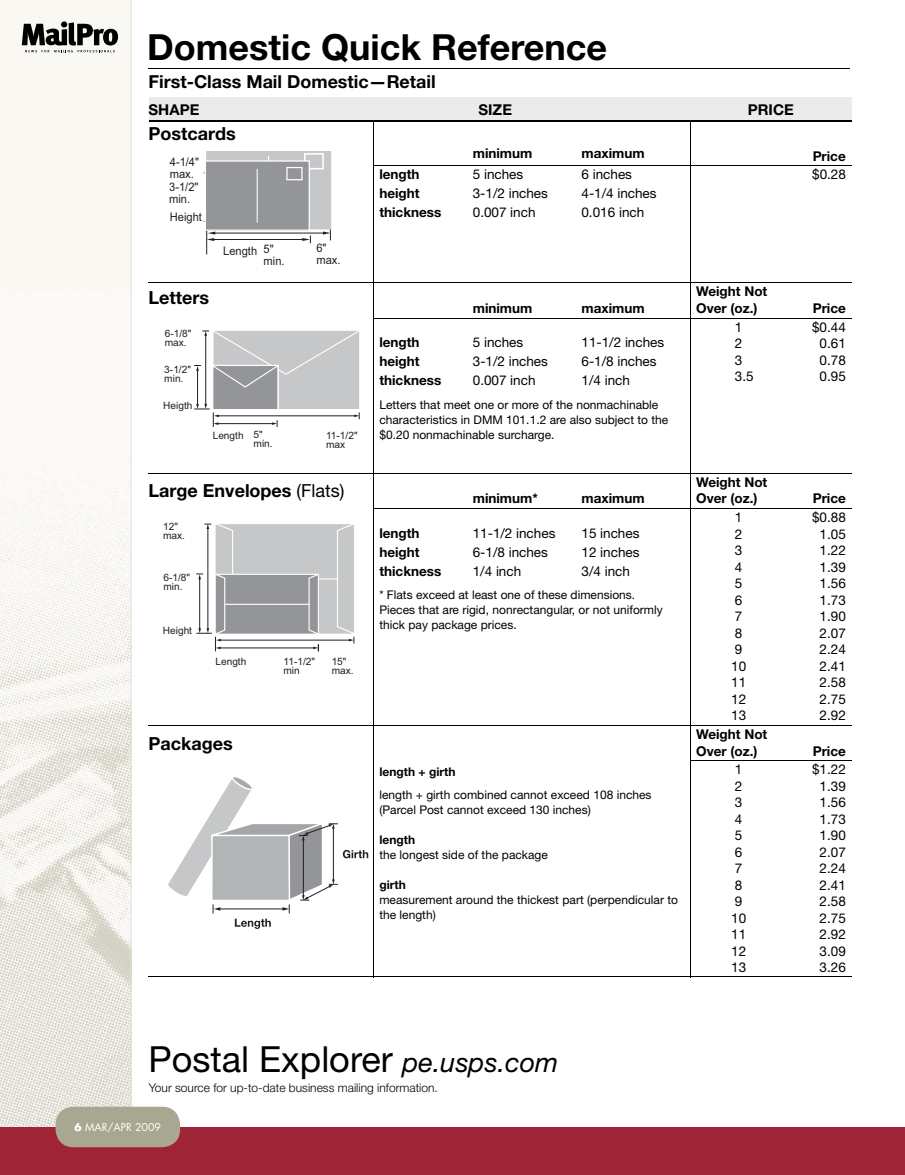
<style>
.page{position:relative;width:905px;height:1175px;background:#fff}
.page>*{position:absolute;margin:0;border:0;box-sizing:border-box;transform-origin:0 0}
.t1{font:36px "Helvetica Neue";color:#000}
.t2{font:700 36px "Helvetica Neue";color:#000}
.t3{font:700 18px "Helvetica Neue";color:#000}
.t4{font:700 17.85px "Helvetica Neue";color:#000}
.t5{font:700 15px "Helvetica Neue";color:#000}
.t6{font:13.5px/16.5px "Helvetica Neue";color:#000}
.t7{font:700 13.5px/16.5px "Helvetica Neue";color:#000}
.t8{font:12px/15px "Helvetica Neue";color:#000}
.t9{font:300 12px "Helvetica Neue";color:#000}
.t10{font:700 12px "Helvetica Neue";color:#000}
.t11{font:11.7px/11.7px "Arial";color:#221f1f;scale:.95 1}
.t12{font:10.5px "Futura";color:#fff}
.t13{font:10.2px/9px "Arial";color:#221f1f}
.s1{font-weight:400}
.s2{font-style:italic;font-size:27px}
.s3{font-weight:700}
</style>
<div class="page">
<div style="left:0;top:0;width:131px;height:1143px;background:#f9f8f3"></div>
<img style="left:0;top:291px;width:131px;height:836px">
<hr style="left:131px;top:0;width:1px;height:1127px;background:#e3e2d7">
<svg style="left:22px;top:21px;width:96px;height:31px"></svg>
<div style="left:0;top:1127px;width:904px;height:47px;background:#9f2536"></div>
<div style="left:56px;top:1106px;width:124px;height:41px;background:#a9a791;border-radius:18px"></div>
<div style="left:149px;top:97px;width:702px;height:24px;background:#ebebeb"></div>
<hr style="left:148px;top:68px;width:702px;height:1px;background:#000">
<hr style="left:373px;top:120px;width:1px;height:857px;background:#000">
<hr style="left:690px;top:120px;width:1px;height:857px;background:#000">
<hr style="left:149px;top:120px;width:702px;height:2px;background:#000">
<hr style="left:373px;top:166px;width:478px;height:1px;background:#000">
<hr style="left:148px;top:283px;width:703px;height:1px;background:#000">
<hr style="left:373px;top:318px;width:478px;height:1px;background:#000">
<hr style="left:148px;top:473px;width:703px;height:1px;background:#000">
<hr style="left:373px;top:508px;width:478px;height:1px;background:#000">
<hr style="left:148px;top:725px;width:703px;height:1px;background:#000">
<hr style="left:690px;top:760px;width:161px;height:1px;background:#000">
<svg style="left:204px;top:151px;width:128px;height:103px"></svg>
<svg style="left:194px;top:330px;width:166px;height:97px"></svg>
<svg style="left:196px;top:523px;width:159px;height:128px"></svg>
<svg style="left:168px;top:777px;width:200px;height:152px"></svg>
<hr style="left:148px;top:976px;width:703px;height:1px;background:#000">
<h1 class="t2" style="left:147px;top:25px;width:461px">Domestic Quick Reference</h1>
<h3 class="t4" style="left:148px;top:71px;width:289px">First-Class Mail Domestic—Retail</h3>
<p class="t5" style="left:148px;top:100px;width:52px">SHAPE</p>
<p class="t5" style="left:478px;top:100px;width:35px">SIZE</p>
<p class="t5" style="left:747px;top:100px;width:48px">PRICE</p>
<h2 class="t3" style="left:148px;top:123px;width:89px">Postcards</h2>
<p class="t7" style="left:473px;top:144px;width:61px">minimum</p>
<p class="t7" style="left:581px;top:144px;width:65px">maximum</p>
<p class="t7" style="left:812px;top:147px;width:35px">Price</p>
<p class="t7" style="left:379px;top:166px;width:42px">length</p>
<p class="t6" style="left:473px;top:166px;width:52px">5 inches</p>
<p class="t6" style="left:581px;top:166px;width:52px">6 inches</p>
<p class="t6" style="left:812px;top:166px;width:35px">$0.28</p>
<p class="t7" style="left:379px;top:185px;width:42px">height</p>
<p class="t6" style="left:473px;top:185px;width:76px">3-1/2 inches</p>
<p class="t6" style="left:581px;top:185px;width:76px">4-1/4 inches</p>
<p class="t7" style="left:379px;top:203px;width:63px">thickness</p>
<p class="t6" style="left:473px;top:203px;width:64px">0.007 inch</p>
<p class="t6" style="left:581px;top:203px;width:64px">0.016 inch</p>
<p class="t11" style="left:170px;top:156px;width:32px">4-1/4" max.</p>
<p class="t11" style="left:169px;top:181px;width:32px">3-1/2" min.</p>
<p class="t11" style="left:170px;top:212px;width:35px">Height</p>
<h2 class="t3" style="left:148px;top:286px;width:62px">Letters</h2>
<p class="t13" style="left:165px;top:328px;width:28px">6-1/8" max.</p>
<p class="t13" style="left:164px;top:365px;width:28px">3-1/2" min.</p>
<p class="t13" style="left:163px;top:401px;width:31px">Heigth</p>
<p class="t11" style="left:264px;top:243px;width:24px">5" min.</p>
<p class="t11" style="left:223px;top:245px;width:37px">Length</p>
<p class="t13" style="left:213px;top:431px;width:32px">Length</p>
<p class="t13" style="left:253px;top:430px;width:21px">5" min.</p>
<p class="t11" style="left:316px;top:243px;width:27px">6" max.</p>
<p class="t13" style="left:326px;top:430px;width:33px">11-1/2" max</p>
<p class="t7" style="left:473px;top:299px;width:61px">minimum</p>
<p class="t7" style="left:581px;top:299px;width:65px">maximum</p>
<p class="t7" style="left:379px;top:334px;width:42px">length</p>
<p class="t6" style="left:473px;top:334px;width:52px">5 inches</p>
<p class="t6" style="left:581px;top:334px;width:84px">11-1/2 inches</p>
<p class="t7" style="left:379px;top:353px;width:42px">height</p>
<p class="t6" style="left:473px;top:353px;width:76px">3-1/2 inches</p>
<p class="t6" style="left:581px;top:353px;width:76px">6-1/8 inches</p>
<p class="t7" style="left:379px;top:371px;width:63px">thickness</p>
<p class="t6" style="left:473px;top:372px;width:64px">0.007 inch</p>
<p class="t6" style="left:581px;top:372px;width:50px">1/4 inch</p>
<p class="t8" style="left:379px;top:397px;width:290px">Letters that meet one or more of the nonmachinable characteristics in DMM 101.1.2 are also subject to the $0.20 nonmachinable surcharge.</p>
<h2 class="t3" style="left:148px;top:480px;width:197px">Large Envelopes <span class="s1">(Flats)</span></h2>
<p class="t7" style="left:473px;top:490px;width:66px">minimum*</p>
<p class="t7" style="left:581px;top:490px;width:65px">maximum</p>
<p class="t13" style="left:163px;top:522px;width:23px">12" max.</p>
<p class="t13" style="left:163px;top:573px;width:28px">6-1/8" min.</p>
<p class="t13" style="left:163px;top:625px;width:31px">Height</p>
<p class="t13" style="left:215px;top:657px;width:32px">Length</p>
<p class="t13" style="left:283px;top:657px;width:33px">11-1/2" min</p>
<p class="t13" style="left:331px;top:657px;width:23px">15" max.</p>
<p class="t7" style="left:379px;top:524px;width:42px">length</p>
<p class="t6" style="left:473px;top:525px;width:84px">11-1/2 inches</p>
<p class="t6" style="left:581px;top:525px;width:59px">15 inches</p>
<p class="t7" style="left:379px;top:543px;width:42px">height</p>
<p class="t6" style="left:473px;top:543px;width:76px">6-1/8 inches</p>
<p class="t6" style="left:581px;top:543px;width:59px">12 inches</p>
<p class="t7" style="left:379px;top:562px;width:63px">thickness</p>
<p class="t6" style="left:473px;top:562px;width:50px">1/4 inch</p>
<p class="t6" style="left:581px;top:562px;width:50px">3/4 inch</p>
<p class="t8" style="left:379px;top:587px;width:285px">* Flats exceed at least one of these dimensions.<br>Pieces that are rigid, nonrectangular, or not uniformly thick pay package prices.</p>
<p class="t7" style="left:696px;top:283px;width:73px">Weight Not<br>Over (oz.)</p>
<p class="t7" style="left:812px;top:299px;width:35px">Price</p>
<p class="t6" style="left:735px;top:318px;width:20px">1<br>2<br>3<br>3.5</p>
<p class="t6" style="left:812px;top:318px;width:35px;text-align:center">$0.44<br>0.61<br>0.78<br>0.95</p>
<p class="t7" style="left:696px;top:473px;width:73px">Weight Not<br>Over (oz.)</p>
<p class="t7" style="left:812px;top:490px;width:35px">Price</p>
<p class="t6" style="left:731px;top:509px;width:16px">1<br>2<br>3<br>4<br>5<br>6<br>7<br>8<br>9<br>10<br>11<br>12<br>13</p>
<p class="t6" style="left:812px;top:509px;width:35px;text-align:center">$0.88<br>1.05<br>1.22<br>1.39<br>1.56<br>1.73<br>1.90<br>2.07<br>2.24<br>2.41<br>2.58<br>2.75<br>2.92</p>
<h2 class="t3" style="left:148px;top:732px;width:86px">Packages</h2>
<p class="t7" style="left:696px;top:725px;width:73px">Weight Not<br>Over (oz.)</p>
<p class="t7" style="left:812px;top:742px;width:35px">Price</p>
<p class="t10" style="left:379px;top:764px;width:78px">length + girth</p>
<p class="t8" style="left:379px;top:787px;width:274px">length + girth combined cannot exceed 108 inches (Parcel Post cannot exceed 130 inches)</p>
<p class="t10" style="left:379px;top:832px;width:37px">length</p>
<p class="t8" style="left:379px;top:847px;width:170px">the longest side of the package</p>
<p class="t10" style="left:379px;top:877px;width:28px">girth</p>
<p class="t8" style="left:379px;top:892px;width:300px">measurement around the thickest part (perpendicular to the length)</p>
<h1 class="t1" style="left:148px;top:1037px;width:411px">Postal Explorer <span class="s2">pe.usps.com</span></h1>
<p class="t9" style="left:149px;top:1080px;width:290px">Your source for up-to-date business mailing information.</p>
<p class="t12" style="left:75px;top:1120px;width:88px"><span class="s3">6</span> MAR/APR 2009</p>
<p class="t6" style="left:731px;top:761px;width:16px">1<br>2<br>3<br>4<br>5<br>6<br>7<br>8<br>9<br>10<br>11<br>12<br>13</p>
<p class="t6" style="left:812px;top:761px;width:35px;text-align:center">$1.22<br>1.39<br>1.56<br>1.73<br>1.90<br>2.07<br>2.24<br>2.41<br>2.58<br>2.75<br>2.92<br>3.09<br>3.26</p>
</div>
